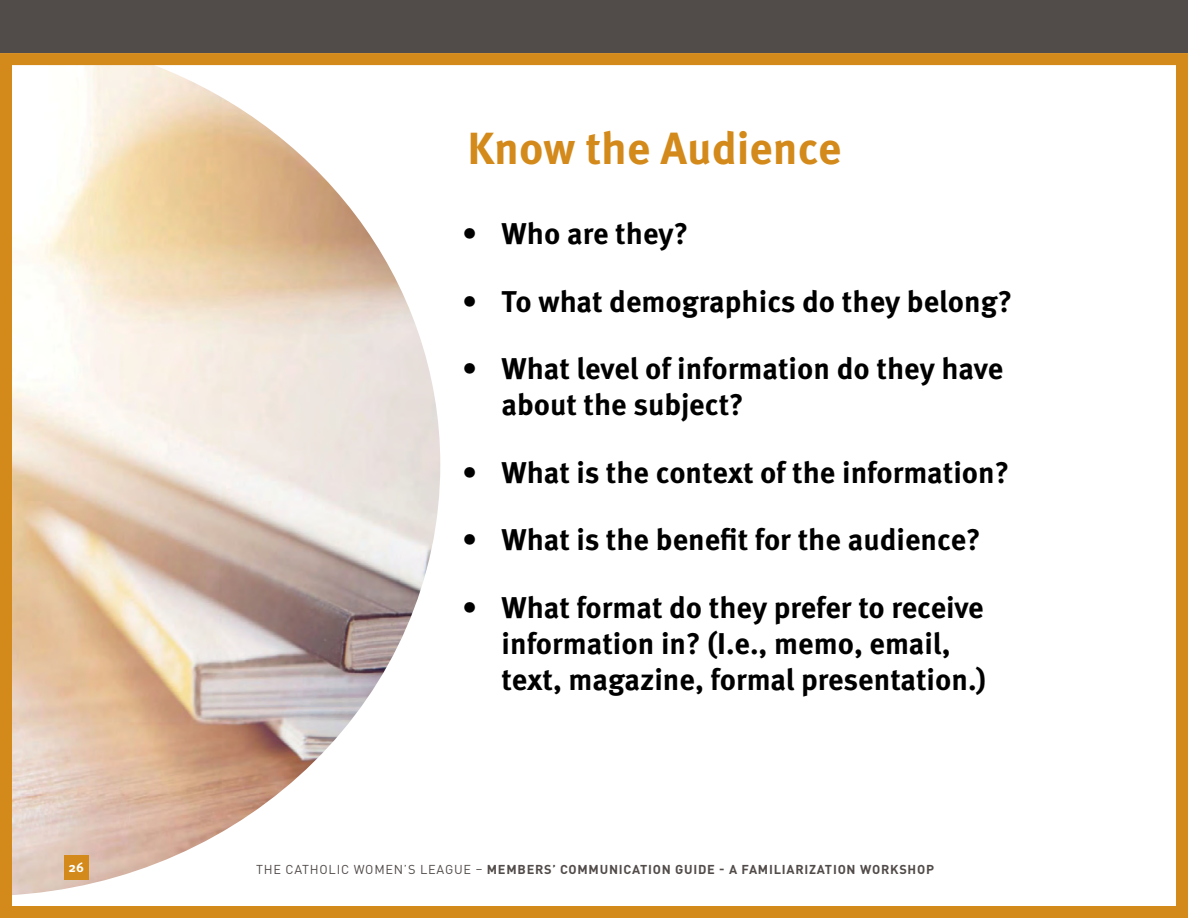
<style>
.page{position:relative;width:1188px;height:918px;background:#fff}
.page>*{position:absolute;margin:0;border:0;box-sizing:border-box;transform-origin:0 0}
.t1{font:700 45px "Meta Pro";color:#d38a1b}
.t2{font:700 30px/36px "Meta Pro";color:#000}
.t3{font:700 13.5px "Meta Pro";color:#fff}
.t4{font:700 12.75px "DIN Pro";letter-spacing:.06em;color:#514b49}
.s1{font-weight:400}
</style>
<div class="page">
<div style="left:0;top:0;width:1188px;height:53px;background:#514b49"></div>
<img style="left:13px;top:66px;width:427px;height:829px">
<div style="left:0;top:53px;width:1188px;height:865px;border:12px solid #d38a1b"></div>
<div style="left:64px;top:855px;width:25px;height:25px;background:#d38a1b"></div>
<h1 class="t1" style="left:467px;top:114px;width:375px">Know the Audience</h1>
<p class="t2" style="left:463px;top:214px;width:227px">• Who are they?</p>
<p class="t2" style="left:463px;top:281px;width:551px">• To what demographics do they belong?</p>
<p class="t2" style="left:502px;top:349px;width:503px;text-indent:-39px">• What level of information do they have about the subject?</p>
<p class="t2" style="left:463px;top:452px;width:548px">• What is the context of the information?</p>
<p class="t2" style="left:463px;top:520px;width:520px">• What is the benefit for the audience?</p>
<p class="t2" style="left:502px;top:587px;width:486px;text-indent:-39px">• What format do they prefer to receive information in? (I.e., memo, email, text, magazine, formal presentation.)</p>
<p class="t3" style="left:68px;top:857px;width:17px">26</p>
<p class="t4" style="left:256px;top:860px;width:680px"><span class="s1">THE CATHOLIC WOMEN’S LEAGUE –</span> MEMBERS’ COMMUNICATION GUIDE - A FAMILIARIZATION WORKSHOP</p>
</div>
